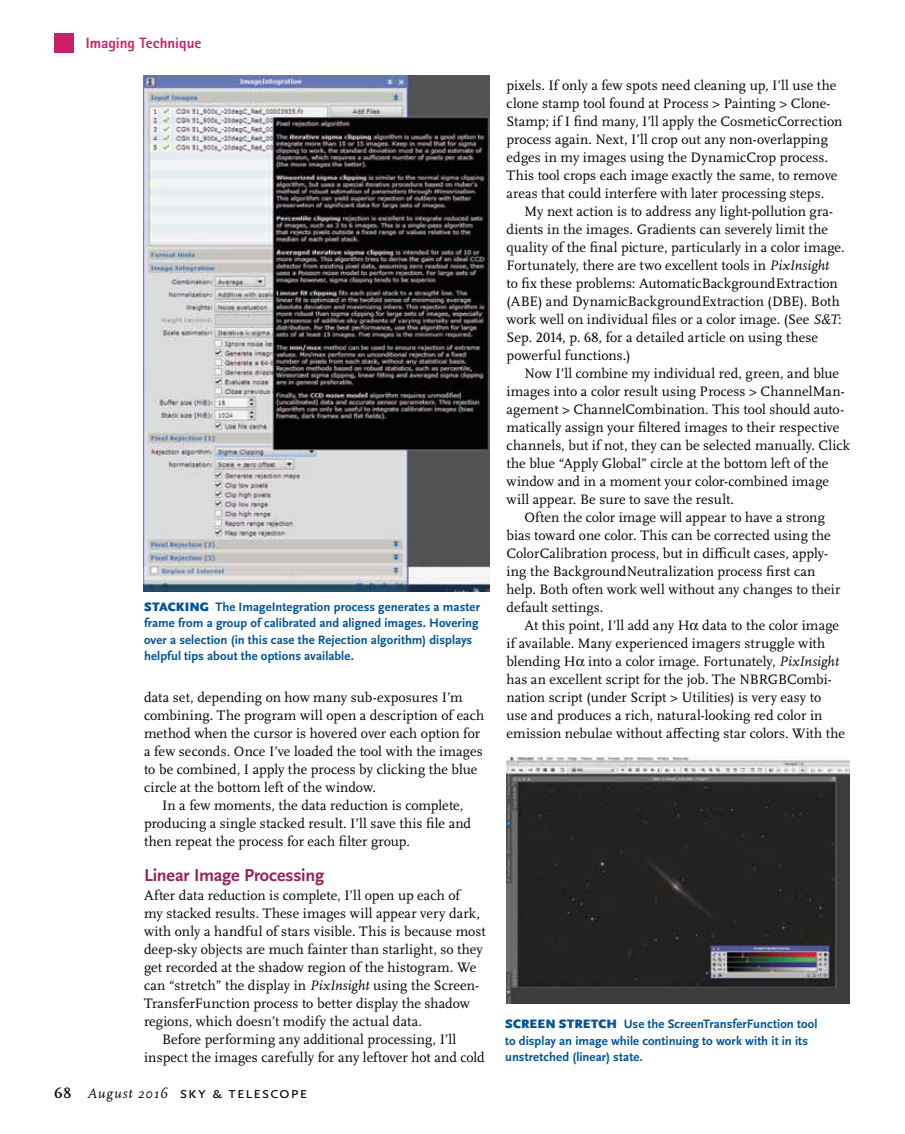
<style>
.page{position:relative;width:905px;height:1134px;background:#fff}
.page>*{position:absolute;margin:0;border:0;box-sizing:border-box;transform-origin:0 0}
.t1{font:700 18px "Scala Sans OT";letter-spacing:-.01em;color:#92255d}
.t2{font:16.5px "Scala Sans OT";letter-spacing:.04em;color:#000}
.t3{font:800 15px "Rotis Sans Serif Std";color:#c82167}
.t4{font:14.25px/18px "Scala OT";letter-spacing:.005em;color:#000}
.t5{font:700 12.75px/16.5px "Scala Sans OT";letter-spacing:.005em;color:#005495}
.s1{font-weight:900}
.s2{font-style:italic}
.s3{font-family:"Scala OT";font-weight:700;font-size:14.25px}
.s4{font-family:"Scala OT";font-style:italic;font-size:14.25px}
</style>
<div class="page">
<div style="left:54px;top:33px;width:20px;height:20px;background:#c82167"></div>
<img style="left:143px;top:76px;width:346px;height:515px">
<img style="left:506px;top:757px;width:344px;height:246px">
<p class="t3" style="left:86px;top:33px;width:117px">Imaging Technique</p>
<p class="t5" style="left:144px;top:598px;width:337px"><span class="s1">STACKING</span> The ImageIntegration process generates a master frame from a group of calibrated and aligned images. Hovering over a selection (in this case the Rejection algorithm) displays helpful tips about the options available.</p>
<p class="t4" style="left:144px;top:689px;width:342px">data set, depending on how many sub-exposures I’m combining. The program will open a description of each method when the cursor is hovered over each option for a few seconds. Once I’ve loaded the tool with the images to be combined, I apply the process by clicking the blue circle at the bottom left of the window.</p>
<p class="t4" style="left:144px;top:797px;width:328px;text-indent:18px">In a few moments, the data reduction is complete, producing a single stacked result. I’ll save this file and then repeat the process for each filter group.</p>
<p class="t1" style="left:144px;top:865px;width:181px">Linear Image Processing</p>
<p class="t4" style="left:144px;top:887px;width:317px">After data reduction is complete, I’ll open up each of</p>
<p class="t4" style="left:144px;top:905px;width:337px">my stacked results. These images will appear very dark,</p>
<p class="t4" style="left:144px;top:923px;width:343px">with only a handful of stars visible. This is because most</p>
<p class="t4" style="left:144px;top:941px;width:340px">deep-sky objects are much fainter than starlight, so they</p>
<p class="t4" style="left:144px;top:959px;width:334px">get recorded at the shadow region of the histogram. We</p>
<p class="t4" style="left:144px;top:977px;width:336px">can “stretch” the display in <span class="s2">PixInsight</span> using the Screen-</p>
<p class="t4" style="left:144px;top:995px;width:327px">TransferFunction process to better display the shadow</p>
<p class="t4" style="left:144px;top:1013px;width:279px">regions, which doesn’t modify the actual data.</p>
<p class="t4" style="left:162px;top:1031px;width:296px">Before performing any additional processing, I’ll</p>
<p class="t4" style="left:144px;top:1049px;width:342px">inspect the images carefully for any leftover hot and cold</p>
<p class="t2" style="left:54px;top:1084px;width:255px"><span class="s3">68</span> <span class="s4">August 2016</span> sky &amp; telescope</p>
<p class="t4" style="left:506px;top:77px;width:337px">pixels. If only a few spots need cleaning up, I’ll use the clone stamp tool found at Process &gt; Painting &gt; Clone-Stamp; if I find many, I’ll apply the CosmeticCorrection process again. Next, I’ll crop out any non-overlapping edges in my images using the DynamicCrop process.<br>This tool crops each image exactly the same, to remove areas that could interfere with later processing steps.</p>
<p class="t4" style="left:506px;top:203px;width:340px;text-indent:18px">My next action is to address any light-pollution gra&shy;dients in the images. Gradients can severely limit the quality of the final picture, particularly in a color image.<br>Fortunately, there are two excellent tools in <span class="s2">PixInsight<br></span>to fix these problems: AutomaticBackgroundExtraction (ABE) and DynamicBackgroundExtraction (DBE). Both work well on individual files or a color image. (See <span class="s2">S&amp;T</span>:<br>Sep. 2014, p. 68, for a detailed article on using these powerful functions.)</p>
<p class="t4" style="left:524px;top:365px;width:316px">Now I’ll combine my individual red, green, and blue</p>
<p class="t4" style="left:506px;top:383px;width:340px">images into a color result using Process &gt; ChannelMan-</p>
<p class="t4" style="left:506px;top:401px;width:339px">agement &gt; ChannelCombination. This tool should auto-</p>
<p class="t4" style="left:506px;top:419px;width:334px">matically assign your filtered images to their respective</p>
<p class="t4" style="left:506px;top:437px;width:345px">channels, but if not, they can be selected manually. Click</p>
<p class="t4" style="left:506px;top:455px;width:323px">the blue “Apply Global” circle at the bottom left of the</p>
<p class="t4" style="left:506px;top:473px;width:324px">window and in a moment your color-combined image</p>
<p class="t4" style="left:506px;top:491px;width:229px">will appear. Be sure to save the result.</p>
<p class="t4" style="left:524px;top:509px;width:302px">Often the color image will appear to have a strong</p>
<p class="t4" style="left:506px;top:527px;width:326px">bias toward one color. This can be corrected using the</p>
<p class="t4" style="left:506px;top:545px;width:323px">ColorCalibration process, but in difficult cases, apply-</p>
<p class="t4" style="left:506px;top:563px;width:310px">ing the BackgroundNeutralization process first can</p>
<p class="t4" style="left:506px;top:581px;width:335px">help. Both often work well without any changes to their</p>
<p class="t4" style="left:506px;top:599px;width:98px">default settings.</p>
<p class="t4" style="left:524px;top:617px;width:316px">At this point, I’ll add any H data to the color image</p>
<p class="t4" style="left:506px;top:635px;width:320px">if available. Many experienced imagers struggle with</p>
<p class="t4" style="left:506px;top:653px;width:334px">blending H into a color image. Fortunately, <span class="s2">PixInsight</span></p>
<p class="t4" style="left:506px;top:671px;width:327px">has an excellent script for the job. The NBRGBCombi-</p>
<p class="t4" style="left:506px;top:689px;width:316px">nation script (under Script &gt; Utilities) is very easy to</p>
<p class="t4" style="left:506px;top:707px;width:317px">use and produces a rich, natural-looking red color in</p>
<p class="t4" style="left:506px;top:725px;width:340px">emission nebulae without affecting star colors. With the</p>
<p class="t5" style="left:505px;top:1016px;width:314px"><span class="s1">SCREEN STRETCH</span> Use the ScreenTransferFunction tool to display an image while continuing to work with it in its unstretched (linear) state.</p>
</div>
